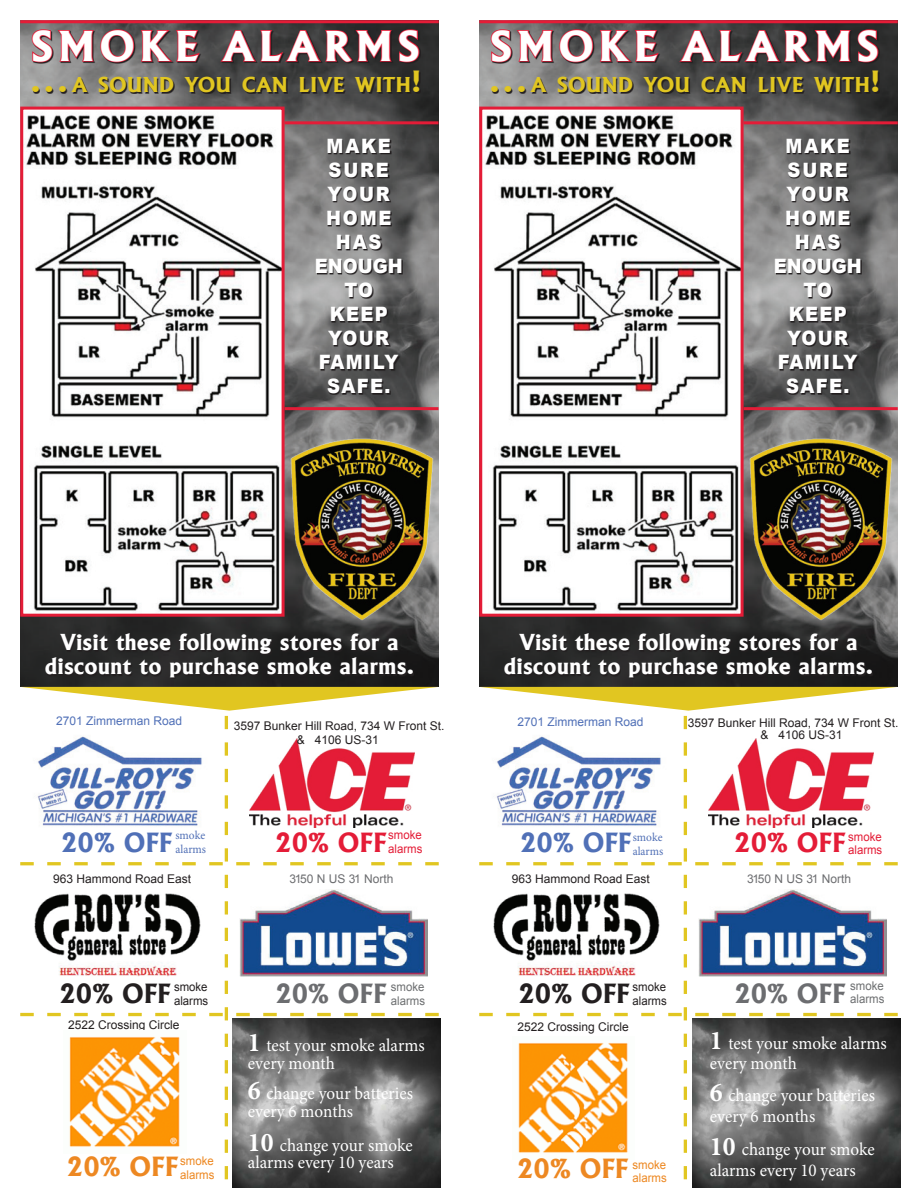
<style>
.page{position:relative;width:918px;height:1188px;background:#fff}
.page>*{position:absolute;margin:0;border:0;box-sizing:border-box;transform-origin:0 0}
.t1{font:700 44.85px "Adelon";letter-spacing:.1em;color:#fff}
.t2{font:700 28.8px "Adelon";color:#231f20;scale:.95 1}
.t3{font:700 28.8px "Adelon";color:#6c6d70;scale:.95 1}
.t4{font:700 28.8px "Adelon";color:#5070b7;scale:.95 1}
.t5{font:700 28.8px "Adelon";color:#e41c37;scale:.95 1}
.t6{font:700 28.8px "Adelon";color:#ed8822;scale:.95 1}
.t7{font:700 24px/24px "Adelon";color:#fff;text-align:center}
.t8{font:700 22.35px "Adelon";color:#e1c621}
.t9{font:900 19.8px/24px "Arial";letter-spacing:.075em;color:#fff;text-align:center;scale:.91 1}
.t10{font:18px/20.4px "Minion Pro";color:#fff;scale:.95 1}
.t11{font:12px/13.6px "Arial";color:#231f20;text-align:center}
.t12{font:12px "Arial";color:#5070b7}
.t13{font:12px "Arial";color:#6c6d70}
.t14{font:12px/13.6px "Minion Pro";color:#5170b6;scale:.95 1}
.t15{font:12px/13.6px "Arial";color:#e41d37;scale:.95 1}
.t16{font:12px/13.6px "Arial";color:#6d6f71;scale:.95 1}
.t17{font:12px/13.6px "Arial";color:#231f20;scale:.95 1}
.t18{font:12px/13.6px "Arial";color:#ed8822;scale:.95 1}
.s1{font-size:31.95px}
.s2{font-weight:700;font-size:27px}
</style>
<div class="page">
<img style="left:20px;top:23px;width:419px;height:664px">
<img style="left:24px;top:111px;width:257px;height:502px">
<div style="left:20px;top:107px;width:265px;height:510px;border:3px solid #e41c37"></div>
<div style="left:47px;top:634px;width:367px;height:45px;background:#231f20"></div>
<svg style="left:33px;top:30px;width:388px;height:64px;background:#515151"></svg>
<svg style="left:31px;top:28px;width:171px;height:35px;background:#704147"></svg>
<svg style="left:218px;top:28px;width:202px;height:35px;background:#562b31"></svg>
<hr style="left:20px;top:20px;width:419px;height:3px;background:#e41c37">
<svg style="left:317px;top:140px;width:86px;height:254px;background:#5d5c5c"></svg>
<img style="left:288px;top:437px;width:147px;height:186px">
<hr style="left:285px;top:121px;width:153px;height:3px;background:#e41c37">
<hr style="left:285px;top:407px;width:153px;height:3px;background:#e41c37">
<svg style="left:20px;top:687px;width:419px;height:492px"></svg>
<img style="left:479px;top:23px;width:419px;height:664px">
<img style="left:483px;top:111px;width:257px;height:502px">
<div style="left:479px;top:107px;width:265px;height:510px;border:3px solid #e41c37"></div>
<div style="left:506px;top:634px;width:367px;height:45px;background:#231f20"></div>
<svg style="left:492px;top:30px;width:388px;height:64px;background:#515151"></svg>
<svg style="left:490px;top:28px;width:171px;height:35px;background:#704147"></svg>
<svg style="left:677px;top:28px;width:202px;height:35px;background:#562b31"></svg>
<hr style="left:479px;top:20px;width:419px;height:3px;background:#e41c37">
<svg style="left:776px;top:140px;width:86px;height:254px;background:#5d5c5c"></svg>
<img style="left:747px;top:437px;width:147px;height:186px">
<hr style="left:744px;top:121px;width:154px;height:3px;background:#e41c37">
<hr style="left:744px;top:407px;width:154px;height:3px;background:#e41c37">
<svg style="left:479px;top:687px;width:419px;height:492px"></svg>
<img style="left:63px;top:1030px;width:123px;height:123px">
<img style="left:512px;top:1036px;width:123px;height:123px">
<img style="left:693px;top:1018px;width:207px;height:169px">
<img style="left:232px;top:1018px;width:208px;height:169px">
<h1 class="t1" style="left:31px;top:20px;width:387px">Smoke Alarms</h1>
<p class="t8" style="left:31px;top:72px;width:392px"><span class="s1">. . .</span> A SOUND YOU CAN LIVE WITH<span class="s1">!</span></p>
<p class="t9" style="left:315px;top:133px;width:98px">MAKE<br>SURE<br>YOUR<br>HOME<br>HAS<br>ENOUGH<br>TO<br>KEEP<br>YOUR<br>FAMILY<br>SAFE.</p>
<h1 class="t1" style="left:490px;top:20px;width:387px">Smoke Alarms</h1>
<p class="t8" style="left:490px;top:72px;width:392px"><span class="s1">. . .</span> A SOUND YOU CAN LIVE WITH<span class="s1">!</span></p>
<p class="t9" style="left:774px;top:133px;width:98px">MAKE<br>SURE<br>YOUR<br>HOME<br>HAS<br>ENOUGH<br>TO<br>KEEP<br>YOUR<br>FAMILY<br>SAFE.</p>
<h3 class="t7" style="left:45px;top:630px;width:371px">Visit these following stores for a discount to purchase smoke alarms.</h3>
<h3 class="t7" style="left:504px;top:630px;width:371px">Visit these following stores for a discount to purchase smoke alarms.</h3>
<p class="t12" style="left:56px;top:713px;width:127px">2701 Zimmerman Road</p>
<p class="t11" style="left:234px;top:720px;width:212px">3597 Bunker Hill Road, 734 W Front St. &amp; 4106 US-31</p>
<p class="t12" style="left:518px;top:714px;width:127px">2701 Zimmerman Road</p>
<p class="t11" style="left:761px;top:717px;width:139px;line-height:12.3px;text-align:left;text-indent:-73px">3597 Bunker Hill Road, 734 W Front St. &amp; 4106 US-31</p>
<p class="t15" style="left:388px;top:828px;width:37px">smoke alarms</p>
<p class="t15" style="left:848px;top:830px;width:37px">smoke alarms</p>
<p class="t14" style="left:175px;top:829px;width:34px">smoke alarms</p>
<p class="t14" style="left:633px;top:831px;width:34px">smoke alarms</p>
<h2 class="t4" style="left:61px;top:826px;width:104px">20% off</h2>
<h2 class="t5" style="left:275px;top:826px;width:104px">20% off</h2>
<h2 class="t4" style="left:520px;top:826px;width:104px">20% off</h2>
<h2 class="t5" style="left:734px;top:826px;width:104px">20% off</h2>
<p class="t11" style="left:53px;top:872px;width:140px">963 Hammond Road East</p>
<p class="t13" style="left:290px;top:871px;width:106px">3150 N US 31 North</p>
<p class="t11" style="left:512px;top:872px;width:140px">963 Hammond Road East</p>
<p class="t13" style="left:747px;top:871px;width:106px">3150 N US 31 North</p>
<p class="t16" style="left:391px;top:980px;width:37px">smoke alarms</p>
<p class="t16" style="left:850px;top:979px;width:37px">smoke alarms</p>
<p class="t17" style="left:174px;top:980px;width:37px">smoke alarms</p>
<p class="t17" style="left:633px;top:980px;width:37px">smoke alarms</p>
<p class="t11" style="left:68px;top:1018px;width:113px">2522 Crossing Circle</p>
<h2 class="t2" style="left:59px;top:977px;width:104px">20% off</h2>
<h2 class="t3" style="left:275px;top:977px;width:104px">20% off</h2>
<h2 class="t2" style="left:518px;top:977px;width:104px">20% off</h2>
<h2 class="t3" style="left:734px;top:977px;width:104px">20% off</h2>
<p class="t11" style="left:518px;top:1020px;width:113px">2522 Crossing Circle</p>
<p class="t10" style="left:710px;top:1033px;width:188px"><span class="s2">1</span> test your smoke alarms every month</p>
<p class="t10" style="left:710px;top:1086px;width:175px"><span class="s2">6</span> change your batteries every 6 months</p>
<p class="t10" style="left:710px;top:1139px;width:175px;line-height:21px"><span class="s2">10</span> change your smoke alarms every 10 years</p>
<p class="t10" style="left:248px;top:1037px;width:188px;line-height:17.7px"><span class="s2">1</span> test your smoke alarms every month</p>
<p class="t10" style="left:248px;top:1085px;width:175px;line-height:17.7px"><span class="s2">6</span> change your batteries every 6 months</p>
<p class="t10" style="left:248px;top:1136px;width:175px;line-height:17.5px"><span class="s2">10</span> change your smoke alarms every 10 years</p>
<h2 class="t6" style="left:67px;top:1150px;width:104px">20% off</h2>
<p class="t18" style="left:180px;top:1154px;width:37px">smoke alarms</p>
<p class="t18" style="left:633px;top:1158px;width:37px">smoke alarms</p>
<h2 class="t6" style="left:517px;top:1152px;width:119px">20% oFF</h2>
</div>
